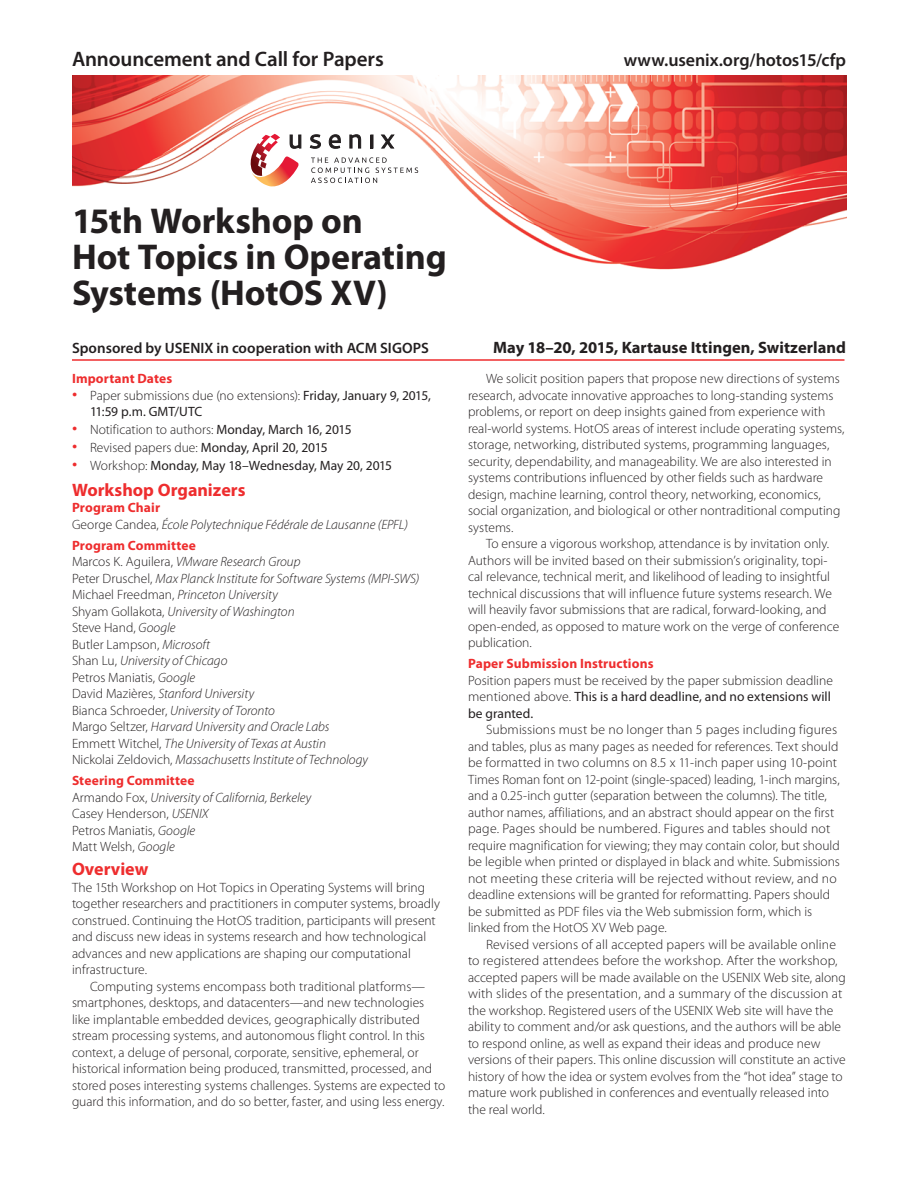
<style>
.page{position:relative;width:918px;height:1188px;background:#fff}
.page>*{position:absolute;margin:0;border:0;box-sizing:border-box;transform-origin:0 0}
.Conference_Name{font:700 36px/36px "Myriad Pro";letter-spacing:-.005em;color:#231f20}
.t1{font:600 21px "Myriad Pro";letter-spacing:-.005em;color:#231f20}
.t2{font:600 18px "Myriad Pro";letter-spacing:-.005em;color:#231f20}
.Head_1{font:700 18px "Myriad Pro";color:#ee2d2e}
.Dates_Location{font:700 16.5px "Myriad Pro";color:#231f20}
.Dates_Location-2{font:600 15px "Myriad Pro";color:#231f20}
.Body{font:300 13.5px/16.5px "Myriad Pro";letter-spacing:.005em;color:#231f20}
.Body_First{font:300 13.5px/16.5px "Myriad Pro";color:#231f20}
.Body_First-2{font:italic 300 13.5px "Myriad Pro";letter-spacing:-.005em;color:#231f20}
.t3{font:13.5px/16.5px "Myriad Pro";color:#231f20}
.Head_2{font:700 13.5px "Myriad Pro";letter-spacing:.01em;color:#ee2d2e}
.s1{font-weight:300;font-size:21px;color:#ee2d2e}
.s2{font-weight:300}
.s3{font-size:21px;color:#ee2d2e}
.s4{font-weight:400}
.s5{font-style:normal}
.s6{font-style:italic}
</style>
<div class="page">
<img style="left:72px;top:75px;width:774px;height:195px">
<hr style="left:72px;top:359px;width:772px;height:2px;background:#ee2d2e">
<svg style="left:309px;top:134px;width:13px;height:15px"></svg>
<svg style="left:328px;top:134px;width:13px;height:15px"></svg>
<svg style="left:349px;top:134px;width:13px;height:15px"></svg>
<div style="left:370px;top:135px;width:4px;height:14px;border:1px solid #231f20"></div>
<svg style="left:380px;top:134px;width:16px;height:15px"></svg>
<svg style="left:311px;top:157px;width:107px;height:26px"></svg>
<svg style="left:247px;top:134px;width:55px;height:54px"></svg>
<p class="t1" style="left:72px;top:47px;width:313px">Announcement and Call for Papers</p>
<p class="t2" style="left:624px;top:50px;width:224px">www.usenix.org/hotos15/cfp</p>
<p class="Conference_Name" style="left:72px;top:203px;width:376px">15th Workshop on<br>Hot Topics in Operating<br>Systems (HotOS XV)</p>
<p class="Dates_Location-2" style="left:72px;top:339px;width:358px">Sponsored by USENIX in cooperation with ACM SIGOPS</p>
<p class="Head_2" style="left:72px;top:371px;width:102px">Important Dates</p>
<p class="t3" style="left:90px;top:387px;width:343px;text-indent:-18px"><span class="s1">•</span> <span class="s2">Paper submissions due (no extensions):</span> Friday, January 9, 2015,<br>11:59 p.m. GMT/UTC</p>
<p class="Body" style="left:72px;top:422px;width:281px"><span class="s3">•</span> Notification to authors: <span class="s4">Monday, March 16, 2015</span></p>
<p class="t3" style="left:72px;top:440px;width:257px"><span class="s1">•</span> <span class="s2">Revised papers due:</span> Monday, April 20, 2015</p>
<p class="t3" style="left:72px;top:458px;width:322px"><span class="s1">•</span> <span class="s2">Workshop:</span> Monday, May 18–Wednesday, May 20, 2015</p>
<p class="Head_1" style="left:72px;top:479px;width:175px">Workshop Organizers</p>
<p class="Head_2" style="left:72px;top:500px;width:90px">Program Chair</p>
<p class="Body_First-2" style="left:72px;top:517px;width:337px"><span class="s5">George Candea,</span> École Polytechnique Fédérale de Lausanne (EPFL)</p>
<p class="Head_2" style="left:72px;top:537px;width:125px">Program Committee</p>
<p class="Body_First-2" style="left:72px;top:554px;width:230px"><span class="s5">Marcos K. Aguilera,</span> VMware Research Group</p>
<p class="Body_First-2" style="left:72px;top:571px;width:349px"><span class="s5">Peter Druschel,</span> Max Planck Institute for Software Systems (MPI-SWS)</p>
<p class="Body_First-2" style="left:72px;top:587px;width:207px"><span class="s5">Michael Freedman,</span> Princeton University</p>
<p class="Body_First-2" style="left:72px;top:604px;width:224px"><span class="s5">Shyam Gollakota,</span> University of Washington</p>
<p class="Body_First" style="left:72px;top:620px;width:105px">Steve Hand, <span class="s6">Google</span></p>
<p class="Body_First" style="left:72px;top:636px;width:140px">Butler Lampson, <span class="s6">Microsoft</span></p>
<p class="Body_First-2" style="left:72px;top:653px;width:157px"><span class="s5">Shan Lu,</span> University of Chicago</p>
<p class="Body_First" style="left:72px;top:669px;width:125px">Petros Maniatis, <span class="s6">Google</span></p>
<p class="Body_First-2" style="left:72px;top:686px;width:184px"><span class="s5">David Mazières,</span> Stanford University</p>
<p class="Body_First-2" style="left:72px;top:703px;width:204px"><span class="s5">Bianca Schroeder,</span> University of Toronto</p>
<p class="Body_First-2" style="left:72px;top:719px;width:259px"><span class="s5">Margo Seltzer,</span> Harvard University and Oracle Labs</p>
<p class="Body_First-2" style="left:72px;top:736px;width:256px"><span class="s5">Emmett Witchel,</span> The University of Texas at Austin</p>
<p class="Body_First-2" style="left:72px;top:752px;width:298px"><span class="s5">Nickolai Zeldovich,</span> Massachusetts Institute of Technology</p>
<p class="Head_2" style="left:72px;top:773px;width:124px">Steering Committee</p>
<p class="Body_First-2" style="left:72px;top:790px;width:241px"><span class="s5">Armando Fox,</span> University of California, Berkeley</p>
<p class="Body_First" style="left:72px;top:806px;width:138px">Casey Henderson, <span class="s6">USENIX</span></p>
<p class="Body_First" style="left:72px;top:822px;width:125px">Petros Maniatis, <span class="s6">Google</span></p>
<p class="Body_First" style="left:72px;top:839px;width:104px">Matt Welsh, <span class="s6">Google</span></p>
<p class="Head_1" style="left:72px;top:859px;width:78px">Overview</p>
<p class="Body_First" style="left:72px;top:879px;width:370px">The 15th Workshop on Hot Topics in Operating Systems will bring together researchers and practitioners in computer systems, broadly construed. Continuing the HotOS tradition, participants will present and discuss new ideas in systems research and how technological advances and new applications are shaping our computational infrastructure.</p>
<p class="Body" style="left:72px;top:978px;width:375px;text-indent:18px">Computing systems encompass both traditional platforms— smartphones, desktops, and datacenters—and new technologies like implantable embedded devices, geographically distributed stream processing systems, and autonomous flight control. In this context, a deluge of personal, corporate, sensitive, ephemeral, or historical information being produced, transmitted, processed, and stored poses interesting systems challenges. Systems are expected to guard this information, and do so better, faster, and using less energy.</p>
<p class="Dates_Location" style="left:493px;top:338px;width:354px">May 18–20, 2015, Kartause Ittingen, Switzerland</p>
<p class="Body" style="left:468px;top:371px;width:378px;text-indent:18px">We solicit position papers that propose new directions of systems research, advocate innovative approaches to long-standing systems problems, or report on deep insights gained from experience with real-world systems. HotOS areas of interest include operating systems, storage, networking, distributed systems, programming languages, security, dependability, and manageability. We are also interested in systems contributions influenced by other fields such as hardware design, machine learning, control theory, networking, economics, social organization, and biological or other nontraditional computing systems.</p>
<p class="Body" style="left:468px;top:536px;width:373px;text-indent:18px">To ensure a vigorous workshop, attendance is by invitation only.<br>Authors will be invited based on their submission’s originality, topi&shy;cal relevance, technical merit, and likelihood of leading to insightful technical discussions that will influence future systems research. We will heavily favor submissions that are radical, forward-looking, and open-ended, as opposed to mature work on the verge of conference publication.</p>
<p class="Head_2" style="left:468px;top:656px;width:187px">Paper Submission Instructions</p>
<p class="Body_First" style="left:468px;top:672px;width:366px">Position papers must be received by the paper submission deadline mentioned above. <span class="s4">This is a hard deadline, and no extensions will be granted.</span></p>
<p class="Body" style="left:468px;top:722px;width:373px;text-indent:18px">Submissions must be no longer than 5 pages including figures and tables, plus as many pages as needed for references. Text should be formatted in two columns on 8.5 x 11-inch paper using 10-point Times Roman font on 12-point (single-spaced) leading, 1-inch margins, and a 0.25-inch gutter (separation between the columns). The title, author names, affiliations, and an abstract should appear on the first page. Pages should be numbered. Figures and tables should not require magnification for viewing; they may contain color, but should be legible when printed or displayed in black and white. Submissions not meeting these criteria will be rejected without review, and no deadline extensions will be granted for reformatting. Papers should be submitted as PDF files via the Web submission form, which is linked from the HotOS XV Web page.</p>
<p class="Body" style="left:468px;top:936px;width:379px;text-indent:18px">Revised versions of all accepted papers will be available online to registered attendees before the workshop. After the workshop, accepted papers will be made available on the USENIX Web site, along with slides of the presentation, and a summary of the discussion at the workshop. Registered users of the USENIX Web site will have the ability to comment and/or ask questions, and the authors will be able to respond online, as well as expand their ideas and produce new versions of their papers. This online discussion will constitute an active history of how the idea or system evolves from the “hot idea” stage to mature work published in conferences and eventually released into the real world.</p>
</div>
